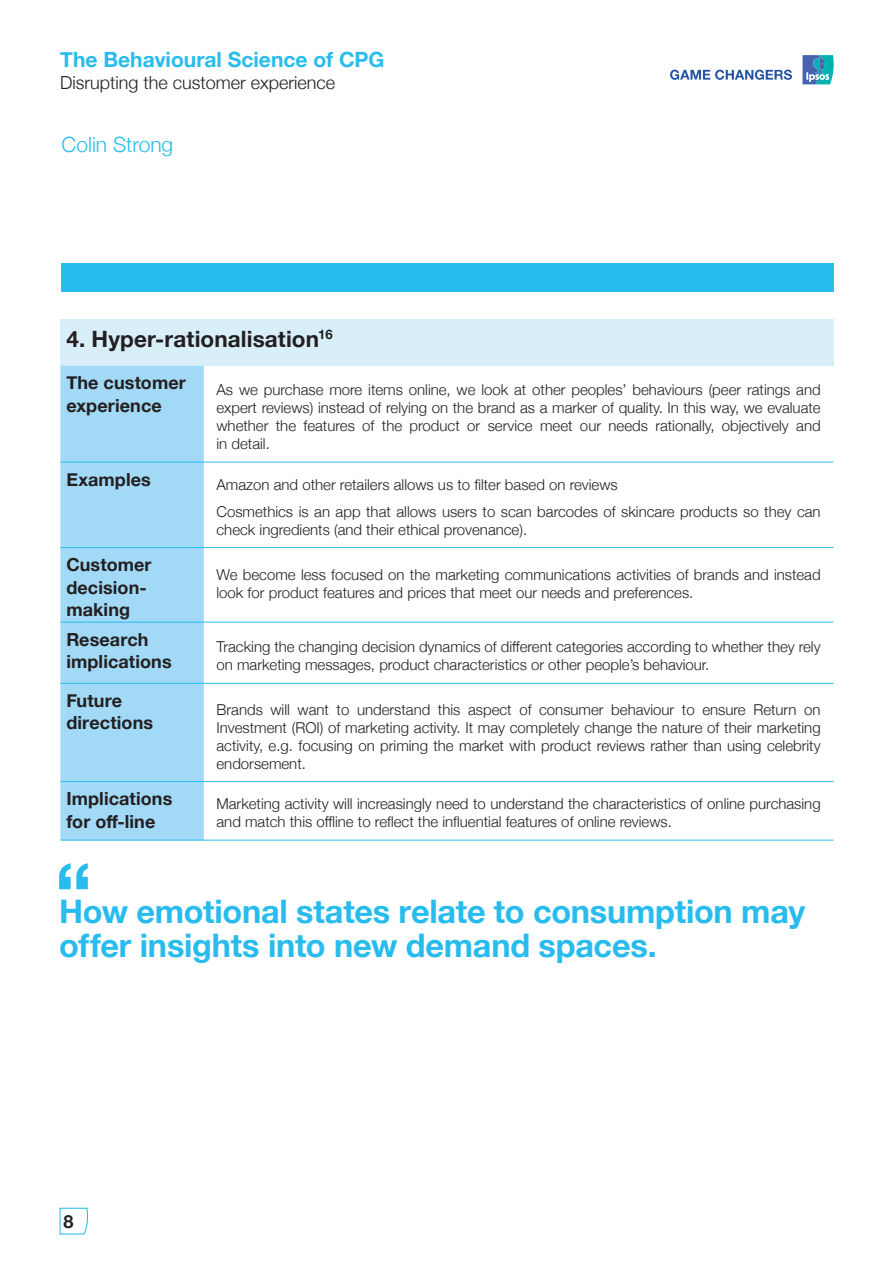
<style>
.page{position:relative;width:893px;height:1263px;background:#fff}
.page>*{position:absolute;margin:0;border:0;box-sizing:border-box;transform-origin:0 0}
.t1{font:700 32.4px/33.8px "Helvetica Neue";letter-spacing:-.01em;color:#28bcee}
.t2{font:700 22.5px "Helvetica Neue";letter-spacing:.005em;color:#231f20}
.t3{font:700 21px "Helvetica Neue";color:#28bcee}
.t4{font:300 21px "Helvetica Neue";color:#28bcee}
.t5{font:700 18px/22.5px "Helvetica Neue";letter-spacing:.005em;color:#231f20}
.t6{font:300 18px "Helvetica Neue";color:#231f20}
.t7{font:300 15px/18px "Helvetica Neue";color:#231f20}
</style>
<div class="page">
<div style="left:61px;top:264px;width:772px;height:28px;background:#28bcee"></div>
<svg style="left:59px;top:1207px;width:29px;height:28px"></svg>
<svg style="left:802px;top:55px;width:32px;height:29px"></svg>
<svg style="left:670px;top:70px;width:122px;height:10px"></svg>
<div style="left:60px;top:319px;width:773px;height:47px;background:#d8effa"></div>
<svg style="left:60px;top:366px;width:144px;height:474px;background:#a4daf6"></svg>
<hr style="left:60px;top:462px;width:144px;height:1px;background:#28bcee">
<hr style="left:204px;top:462px;width:629px;height:1px;background:#28bcee">
<hr style="left:60px;top:547px;width:144px;height:1px;background:#28bcee">
<hr style="left:204px;top:547px;width:629px;height:1px;background:#28bcee">
<hr style="left:60px;top:622px;width:144px;height:1px;background:#28bcee">
<hr style="left:204px;top:622px;width:629px;height:1px;background:#28bcee">
<hr style="left:60px;top:683px;width:144px;height:1px;background:#28bcee">
<hr style="left:204px;top:683px;width:629px;height:1px;background:#28bcee">
<hr style="left:60px;top:781px;width:144px;height:1px;background:#28bcee">
<hr style="left:204px;top:781px;width:629px;height:1px;background:#28bcee">
<hr style="left:60px;top:840px;width:144px;height:1px;background:#28bcee">
<hr style="left:204px;top:840px;width:629px;height:1px;background:#28bcee">
<svg style="left:59px;top:863px;width:29px;height:26px"></svg>
<h3 class="t3" style="left:60px;top:43px;width:326px">The Behavioural Science of CPG</h3>
<p class="t6" style="left:60px;top:68px;width:277px">Disrupting the customer experience</p>
<h3 class="t4" style="left:62px;top:127px;width:113px">Colin Strong</h3>
<h2 class="t2" style="left:66px;top:321px;width:268px">4. Hyper-rationalisation<sup>16</sup></h2>
<p class="t5" style="left:66px;top:372px;width:121px">The customer experience</p>
<p class="t7" style="left:216px;top:380px;width:606px;text-align:justify">As we purchase more items online, we look at other peoples’ behaviours (peer ratings and expert reviews) instead of relying on the brand as a marker of quality. In this way, we evaluate whether the features of the product or service meet our needs rationally, objectively and in detail.</p>
<p class="t5" style="left:66px;top:468px;width:86px">Examples</p>
<p class="t7" style="left:216px;top:470px;width:606px;line-height:27px">Amazon and other retailers allows us to filter based on reviews<br>Cosmethics is an app that allows users to scan barcodes of skincare products so they can</p>
<p class="t7" style="left:216px;top:520px;width:312px">check ingredients (and their ethical provenance).</p>
<p class="t5" style="left:66px;top:554px;width:87px">Customer decision&shy;making</p>
<p class="t7" style="left:216px;top:565px;width:606px">We become less focused on the marketing communications activities of brands and instead look for product features and prices that meet our needs and preferences.</p>
<p class="t5" style="left:66px;top:628px;width:107px">Research implications</p>
<p class="t7" style="left:216px;top:637px;width:606px">Tracking the changing decision dynamics of different categories according to whether they rely on marketing messages, product characteristics or other people’s behaviour.</p>
<p class="t5" style="left:66px;top:690px;width:88px">Future directions</p>
<p class="t7" style="left:216px;top:700px;width:606px;text-align:justify">Brands will want to understand this aspect of consumer behaviour to ensure Return on Investment (ROI) of marketing activity. It may completely change the nature of their marketing activity, e.g. focusing on priming the market with product reviews rather than using celebrity endorsement.</p>
<p class="t5" style="left:66px;top:788px;width:107px">Implications for off-line</p>
<p class="t7" style="left:216px;top:794px;width:606px">Marketing activity will increasingly need to understand the characteristics of online purchasing and match this offline to reflect the influential features of online reviews.</p>
<h1 class="t1" style="left:59px;top:896px;width:748px">How emotional states relate to consumption may offer insights into new demand spaces.</h1>
<p class="t5" style="left:64px;top:1210px;width:12px">8</p>
</div>
